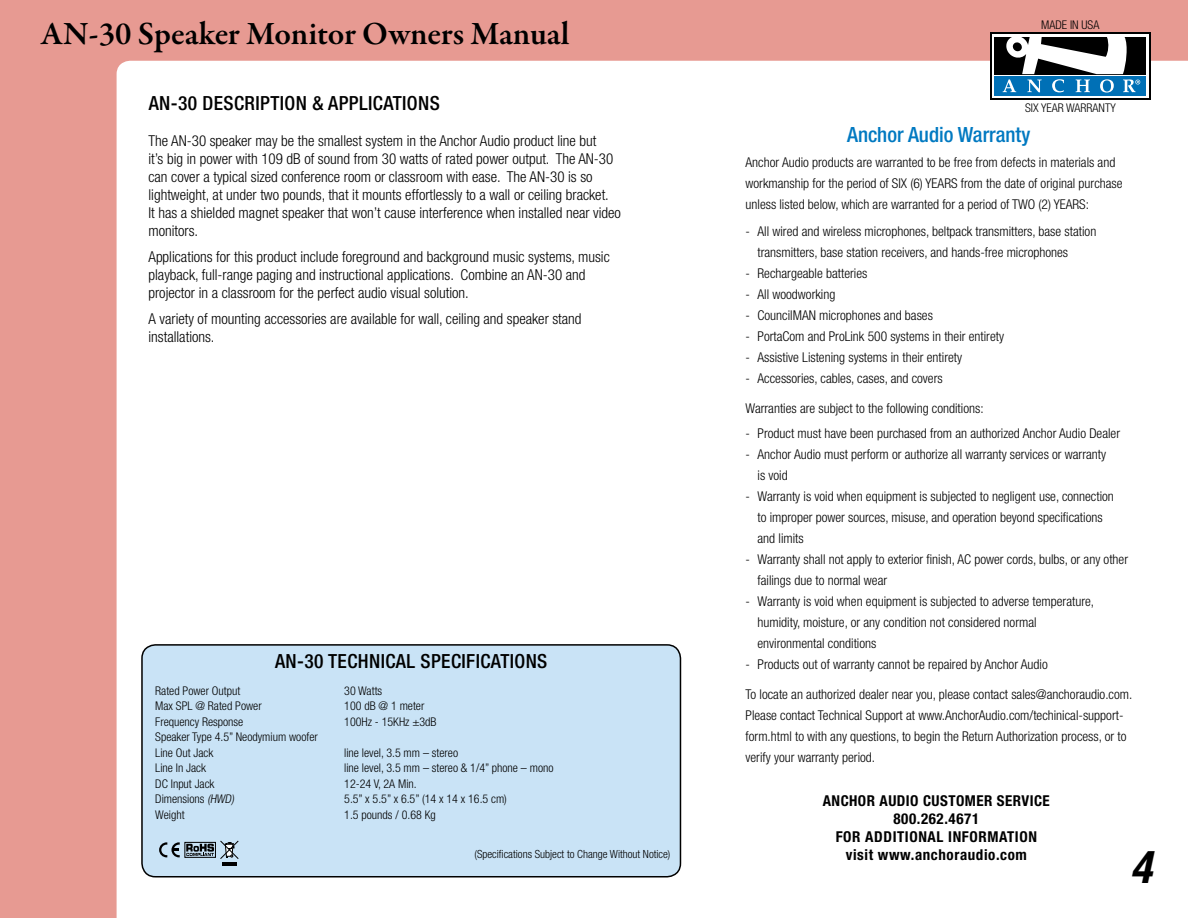
<style>
.page{position:relative;width:1188px;height:918px;background:#e79a92}
.page>*{position:absolute;margin:0;border:0;box-sizing:border-box;transform-origin:0 0}
.t1{font:italic 700 condensed 45px "Helvetica Neue";color:#000}
.t2{font:600 33px "Garamond Premr Pro";letter-spacing:-.005em;color:#000}
.t3{font:500 condensed 21px "Helvetica Neue";color:#0079c1}
.t4{font:500 condensed 19.5px "Helvetica Neue";letter-spacing:.02em;color:#000}
.t5{font:300 condensed 15px/18px "Helvetica Neue";color:#000}
.t6{font:700 condensed 15px/18px "Helvetica Neue";letter-spacing:.03em;color:#000}
.t7{font:300 condensed 13.5px/21px "Helvetica Neue";color:#000}
.t8{font:300 condensed 12px/15.5px "Helvetica Neue";color:#000}
.t9{font:300 condensed 11.25px "Helvetica Neue";color:#000}
.s1{font-style:italic}
</style>
<div class="page">
<div style="left:117px;top:61px;width:1071px;height:857px;background:#fff"></div>
<div style="left:990px;top:33px;width:161px;height:67px;background:#000"></div>
<svg style="left:992px;top:34px;width:157px;height:1px"></svg>
<div style="left:992px;top:35px;width:157px;height:63px;background:#fff"></div>
<div style="left:994px;top:37px;width:152px;height:37px;background:#000"></div>
<div style="left:994px;top:76px;width:152px;height:20px;background:#0070b6"></div>
<svg style="left:1003px;top:37px;width:137px;height:56px"></svg>
<div style="left:142px;top:645px;width:538px;height:232px;background:#c9e3f6;border-radius:14px"></div>
<div style="left:141px;top:644px;width:540px;height:233px;border:2px solid #000;border-radius:14px"></div>
<svg style="left:220px;top:840px;width:19px;height:19px"></svg>
<hr style="left:222px;top:862px;width:15px;height:4px;background:#000">
<svg style="left:159px;top:842px;width:21px;height:15px"></svg>
<div style="left:185px;top:842px;width:31px;height:16px;border:1px solid #010101"></div>
<svg style="left:186px;top:844px;width:28px;height:12px"></svg>
<h2 class="t2" style="left:41px;top:13px;width:530px">AN-30 Speaker Monitor Owners Manual</h2>
<h3 class="t4" style="left:149px;top:91px;width:76px">AN-30 Description</h3>
<h3 class="t4" style="left:312px;top:91px;width:37px">&amp; Applications</h3>
<p class="t5" style="left:148px;top:131px;width:474px">The AN-30 speaker may be the smallest system in the Anchor Audio product line but<br>it’s big in power with 109 dB of sound from 30 watts of rated power output. The AN-30 can cover a typical sized conference room or classroom with ease. The AN-30 is so lightweight, at under two pounds, that it mounts effortlessly to a wall or ceiling bracket.<br>It has a shielded magnet speaker that won’t cause interference when installed near video monitors.</p>
<p class="t5" style="left:148px;top:247px;width:463px">Applications for this product include foreground and background music systems, music playback, full-range paging and instructional applications. Combine an AN-30 and projector in a classroom for the perfect audio visual solution.</p>
<p class="t5" style="left:148px;top:309px;width:435px">A variety of mounting accessories are available for wall, ceiling and speaker stand installations.</p>
<h3 class="t4" style="left:275px;top:649px;width:274px">AN-30 TECHNICAL SPECIFICATIONS</h3>
<p class="t8" style="left:1041px;top:17px;width:60px">MADE IN USA</p>
<p class="t8" style="left:1025px;top:99px;width:92px">SIX YEAR WARRANTY</p>
<h3 class="t3" style="left:847px;top:122px;width:185px">Anchor Audio Warranty</h3>
<p class="t7" style="left:746px;top:151px;width:379px">Anchor Audio products are warranted to be free from defects in materials and workmanship for the period of SIX (6) YEARS from the date of original purchase unless listed below, which are warranted for a period of TWO (2) YEARS:</p>
<p class="t7" style="left:758px;top:221px;width:340px;text-indent:-12px">- All wired and wireless microphones, beltpack transmitters, base station transmitters, base station receivers, and hands-free microphones</p>
<p class="t7" style="left:746px;top:263px;width:123px">- Rechargeable batteries</p>
<p class="t7" style="left:746px;top:284px;width:91px">- All woodworking</p>
<p class="t7" style="left:746px;top:305px;width:189px">- CouncilMAN microphones and bases</p>
<p class="t7" style="left:746px;top:326px;width:260px">- PortaCom and ProLink 500 systems in their entirety</p>
<p class="t7" style="left:746px;top:347px;width:218px">- Assistive Listening systems in their entirety</p>
<p class="t7" style="left:746px;top:368px;width:199px">- Accessories, cables, cases, and covers</p>
<p class="t7" style="left:746px;top:398px;width:240px">Warranties are subject to the following conditions:</p>
<p class="t7" style="left:746px;top:422px;width:376px">- Product must have been purchased from an authorized Anchor Audio Dealer</p>
<p class="t7" style="left:758px;top:444px;width:350px;text-indent:-12px">- Anchor Audio must perform or authorize all warranty services or warranty is void</p>
<p class="t7" style="left:758px;top:486px;width:358px;text-indent:-12px">- Warranty is void when equipment is subjected to negligent use, connection to improper power sources, misuse, and operation beyond specifications and limits</p>
<p class="t7" style="left:758px;top:549px;width:372px;text-indent:-12px">- Warranty shall not apply to exterior finish, AC power cords, bulbs, or any other failings due to normal wear</p>
<p class="t7" style="left:758px;top:591px;width:338px;text-indent:-12px">- Warranty is void when equipment is subjected to adverse temperature, humidity, moisture, or any condition not considered normal environmental conditions</p>
<p class="t7" style="left:746px;top:654px;width:304px">- Products out of warranty cannot be repaired by Anchor Audio</p>
<p class="t8" style="left:155px;top:683px;width:87px">Rated Power Output</p>
<p class="t8" style="left:344px;top:683px;width:40px">30 Watts</p>
<p class="t8" style="left:155px;top:698px;width:108px">Max SPL @ Rated Power</p>
<p class="t8" style="left:344px;top:698px;width:82px">100 dB @ 1 meter</p>
<p class="t8" style="left:155px;top:714px;width:90px">Frequency Response</p>
<p class="t8" style="left:344px;top:714px;width:94px">100Hz - 15KHz ±3dB</p>
<p class="t8" style="left:155px;top:729px;width:164px">Speaker Type 4.5” Neodymium woofer<br>Line Out Jack</p>
<p class="t7" style="left:746px;top:683px;width:388px">To locate an authorized dealer near you, please contact sales@anchoraudio.com.<br>Please contact Technical Support at www.AnchorAudio.com/techinical-support&shy;form.html to with any questions, to begin the Return Authorization process, or to verify your warranty period.</p>
<p class="t8" style="left:344px;top:745px;width:115px">line level, 3.5 mm – stereo</p>
<p class="t8" style="left:155px;top:760px;width:52px">Line In Jack</p>
<p class="t8" style="left:344px;top:760px;width:211px">line level, 3.5 mm – stereo &amp; 1/4” phone – mono</p>
<p class="t8" style="left:155px;top:776px;width:61px">DC Input Jack</p>
<p class="t8" style="left:344px;top:776px;width:74px">12-24 V, 2A Min.</p>
<p class="t8" style="left:155px;top:791px;width:80px">Dimensions <span class="s1">(HWD)</span></p>
<p class="t8" style="left:344px;top:791px;width:164px">5.5” x 5.5” x 6.5” (14 x 14 x 16.5 cm)</p>
<p class="t8" style="left:155px;top:807px;width:31px">Weight</p>
<p class="t8" style="left:344px;top:807px;width:93px">1.5 pounds / 0.68 Kg</p>
<p class="t6" style="left:823px;top:791px;width:229px">ANCHOR AUDIO CUSTOMER SERVICE</p>
<p class="t6" style="left:893px;top:809px;width:87px">800.262.4671</p>
<p class="t6" style="left:836px;top:827px;width:47px">FOR ADDITION</p>
<p class="t6" style="left:928px;top:827px;width:53px">AL IN FORM</p>
<p class="t6" style="left:846px;top:827px;width:183px;text-indent:153px">ATION<br>VISIT WWW.ANCHORAUDIO.COM</p>
<p class="t9" style="left:475px;top:847px;width:197px">(Specifications Subject to Change Without Notice)</p>
<h1 class="t1" style="left:1130px;top:839px;width:23px">4</h1>
</div>
